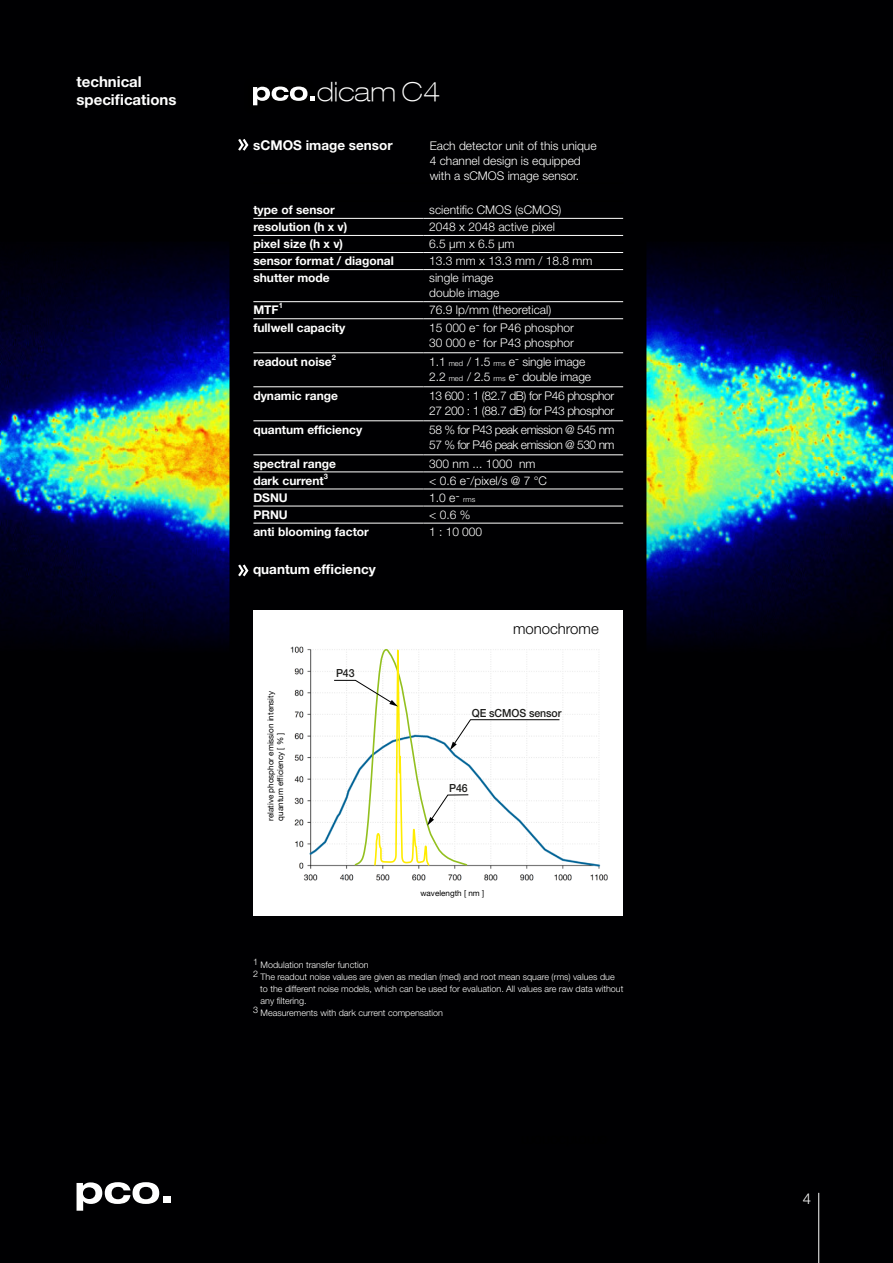
<style>
.page{position:relative;width:893px;height:1263px;background:#fff}
.page>*{position:absolute;margin:0;border:0;box-sizing:border-box;transform-origin:0 0}
.t1{font:100 expanded 26.55px "Helvetica Neue";color:#fff}
.Titel{font:700 15px "Helvetica Neue LT Std";color:#fff}
.GS_schwarz{font:300 15px "Helvetica Neue LT Std";color:#000}
.t2{font:300 15px "Helvetica Neue LT Std";color:#fff}
.Titel-2{font:700 13.5px "Helvetica Neue LT Std";color:#fff}
.Zwischentitel{font:700 13.5px "Helvetica Neue LT Std";color:#fff}
.Zwischentitel-2{font:300 12px "Helvetica Neue LT Std";color:#fff}
.t3{font:700 12px "Helvetica Neue LT Std";color:#fff}
.Zwischentitel-3{font:300 12px "Helvetica Neue LT Std";letter-spacing:-.03em;color:#fff}
.Zwischentitel-4{font:300 12px "Helvetica Neue LT Std";letter-spacing:-.04em;color:#fff}
.t4{font:500 11.25px "Helvetica Neue LT Std";letter-spacing:-.005em;color:#1d1d1b;scale:.94 1}
.GS_schwarz-2{font:300 9px "Helvetica Neue LT Std";color:#fff}
.t5{font:8.1px/9.8px "Helvetica Neue";color:#000}
.t6{font:700 7.5px "Helvetica Neue LT Std";color:#fff}
.s1{font-size:7.5px}
</style>
<div class="page">
<img style="left:0;top:0;width:893px;height:1263px">
<hr style="left:818px;top:1193px;width:1px;height:70px;background:#fff">
<svg style="left:77px;top:1182px;width:82px;height:29px"></svg>
<div style="left:164px;top:1197px;width:7px;height:6px;background:#fff"></div>
<hr style="left:253px;top:183px;width:170px;height:1px;background:#000">
<hr style="left:423px;top:183px;width:200px;height:1px;background:#000">
<hr style="left:253px;top:201px;width:170px;height:1px;background:#000">
<hr style="left:423px;top:201px;width:200px;height:1px;background:#000">
<hr style="left:253px;top:218px;width:170px;height:1px;background:#fff">
<hr style="left:423px;top:218px;width:200px;height:1px;background:#fff">
<hr style="left:253px;top:235px;width:170px;height:1px;background:#fff">
<hr style="left:423px;top:235px;width:200px;height:1px;background:#fff">
<hr style="left:253px;top:252px;width:170px;height:1px;background:#fff">
<hr style="left:423px;top:252px;width:200px;height:1px;background:#fff">
<hr style="left:253px;top:269px;width:170px;height:1px;background:#fff">
<hr style="left:423px;top:269px;width:200px;height:1px;background:#fff">
<hr style="left:253px;top:301px;width:170px;height:1px;background:#fff">
<hr style="left:423px;top:301px;width:200px;height:1px;background:#fff">
<hr style="left:253px;top:318px;width:170px;height:1px;background:#fff">
<hr style="left:423px;top:318px;width:200px;height:1px;background:#fff">
<hr style="left:253px;top:352px;width:170px;height:1px;background:#fff">
<hr style="left:423px;top:352px;width:200px;height:1px;background:#fff">
<hr style="left:253px;top:386px;width:170px;height:1px;background:#fff">
<hr style="left:423px;top:386px;width:200px;height:1px;background:#fff">
<hr style="left:253px;top:421px;width:170px;height:1px;background:#fff">
<hr style="left:423px;top:421px;width:200px;height:1px;background:#fff">
<hr style="left:253px;top:455px;width:170px;height:1px;background:#fff">
<hr style="left:423px;top:455px;width:200px;height:1px;background:#fff">
<hr style="left:253px;top:472px;width:170px;height:1px;background:#fff">
<hr style="left:423px;top:472px;width:200px;height:1px;background:#fff">
<hr style="left:253px;top:489px;width:170px;height:1px;background:#fff">
<hr style="left:423px;top:489px;width:200px;height:1px;background:#fff">
<hr style="left:253px;top:506px;width:170px;height:1px;background:#fff">
<hr style="left:423px;top:506px;width:200px;height:1px;background:#fff">
<hr style="left:253px;top:523px;width:170px;height:1px;background:#fff">
<hr style="left:423px;top:523px;width:200px;height:1px;background:#fff">
<svg style="left:236px;top:136px;width:15px;height:17px"></svg>
<div style="left:244px;top:78px;width:80px;height:36px;background:#000"></div>
<svg style="left:253px;top:87px;width:62px;height:18px"></svg>
<div style="left:253px;top:610px;width:370px;height:305px;background:#fff"></div>
<img style="left:290px;top:646px;width:318px;height:235px">
<svg style="left:333px;top:646px;width:227px;height:235px"></svg>
<svg style="left:236px;top:562px;width:15px;height:17px"></svg>
<p class="Titel" style="left:77px;top:73px;width:67px">technical</p>
<p class="Titel" style="left:77px;top:91px;width:101px">specifications</p>
<p class="t1" style="left:317px;top:75px;width:125px">dicam C4</p>
<p class="Zwischentitel" style="left:253px;top:137px;width:141px">sCMOS image sensor</p>
<p class="Zwischentitel-2" style="left:430px;top:139px;width:168px">Each detector unit of this unique</p>
<p class="Zwischentitel-2" style="left:430px;top:154px;width:153px">4 channel design is equipped</p>
<p class="Zwischentitel-2" style="left:430px;top:169px;width:151px">with a sCMOS image sensor.</p>
<p class="t3" style="left:253px;top:202px;width:83px">type of sensor</p>
<p class="Zwischentitel-2" style="left:429px;top:202px;width:134px">scientific CMOS (sCMOS)</p>
<p class="t3" style="left:253px;top:219px;width:96px">resolution (h x v)</p>
<p class="Zwischentitel-2" style="left:429px;top:220px;width:127px">2048 x 2048 active pixel</p>
<p class="t3" style="left:253px;top:237px;width:91px">pixel size (h x v)</p>
<p class="Zwischentitel-2" style="left:429px;top:237px;width:87px">6.5 µm x 6.5 µm</p>
<p class="t3" style="left:253px;top:254px;width:142px">sensor format / diagonal</p>
<p class="Zwischentitel-2" style="left:429px;top:254px;width:165px">13.3 mm x 13.3 mm / 18.8 mm</p>
<p class="t3" style="left:253px;top:271px;width:78px">shutter mode</p>
<p class="Zwischentitel-2" style="left:429px;top:271px;width:66px">single image</p>
<p class="Zwischentitel-2" style="left:429px;top:286px;width:72px">double image</p>
<p class="t3" style="left:253px;top:303px;width:27px">MTF</p>
<p class="t6" style="left:279px;top:301px;width:6px">1</p>
<p class="Zwischentitel-2" style="left:429px;top:303px;width:124px">76.9 lp/mm (theoretical)</p>
<p class="t3" style="left:253px;top:320px;width:93px">fullwell capacity</p>
<p class="Zwischentitel-2" style="left:429px;top:320px;width:146px">15 000 e- for P46 phosphor</p>
<p class="Zwischentitel-2" style="left:429px;top:335px;width:146px">30 000 e- for P43 phosphor</p>
<p class="t3" style="left:253px;top:354px;width:80px">readout noise</p>
<p class="t6" style="left:332px;top:352px;width:6px">2</p>
<p class="Zwischentitel-2" style="left:429px;top:354px;width:158px">1.1 <span class="s1">med</span> / 1.5 <span class="s1">rms</span> e- single image</p>
<p class="Zwischentitel-2" style="left:429px;top:369px;width:163px">2.2 <span class="s1">med</span> / 2.5 <span class="s1">rms</span> e- double image</p>
<p class="t3" style="left:253px;top:388px;width:86px">dynamic range</p>
<p class="Zwischentitel-3" style="left:429px;top:388px;width:187px">13 600 : 1 (82.7 dB) for P46 phosphor</p>
<p class="Zwischentitel-3" style="left:429px;top:403px;width:187px">27 200 : 1 (88.7 dB) for P43 phosphor</p>
<p class="t3" style="left:253px;top:422px;width:110px">quantum efficiency</p>
<p class="Zwischentitel-4" style="left:429px;top:422px;width:187px">58 % for P43 peak emission @ 545 nm</p>
<p class="Zwischentitel-4" style="left:429px;top:437px;width:187px">57 % for P46 peak emission @ 530 nm</p>
<p class="t3" style="left:253px;top:456px;width:84px">spectral range</p>
<p class="Zwischentitel-2" style="left:429px;top:456px;width:108px">300 nm ... 1000 nm</p>
<p class="t3" style="left:253px;top:473px;width:72px">dark current</p>
<p class="t6" style="left:324px;top:471px;width:6px">3</p>
<p class="Zwischentitel-2" style="left:429px;top:473px;width:119px">&lt; 0.6 e-/pixel/s @ 7 °C</p>
<p class="t3" style="left:253px;top:490px;width:36px">DSNU</p>
<p class="Zwischentitel-2" style="left:429px;top:490px;width:48px">1.0 e- <span class="s1">rms</span></p>
<p class="t3" style="left:253px;top:507px;width:36px">PRNU</p>
<p class="Zwischentitel-2" style="left:429px;top:507px;width:43px">&lt; 0.6 %</p>
<p class="t3" style="left:253px;top:524px;width:117px">anti blooming factor</p>
<p class="Zwischentitel-2" style="left:429px;top:524px;width:55px">1 : 10 000</p>
<p class="Titel-2" style="left:253px;top:561px;width:124px">quantum efficiency</p>
<p class="t5" style="left:265px;top:821px;width:131px;rotate:-90deg">relative phosphor emission intensity quantum efficiency [ % ]</p>
<p class="t4" style="left:336px;top:666px;width:21px">P43</p>
<p class="GS_schwarz" style="left:513px;top:620px;width:87px">monochrome</p>
<p class="t4" style="left:472px;top:706px;width:97px">QE sCMOS sensor</p>
<p class="t4" style="left:449px;top:781px;width:21px">P46</p>
<p class="t5" style="left:420px;top:888px;width:65px">wavelength [ nm ]</p>
<p class="GS_schwarz-2" style="left:253px;top:960px;width:117px">1 Modulation transfer function</p>
<p class="GS_schwarz-2" style="left:253px;top:972px;width:363px">2 The readout noise values are given as median (med) and root mean square (rms) values due</p>
<p class="GS_schwarz-2" style="left:260px;top:984px;width:365px">to the different noise models, which can be used for evaluation. All values are raw data without</p>
<p class="GS_schwarz-2" style="left:260px;top:996px;width:48px">any filtering.</p>
<p class="GS_schwarz-2" style="left:253px;top:1008px;width:192px">3 Measurements with dark current compensation</p>
<p class="t2" style="left:803px;top:1189px;width:10px">4</p>
</div>
